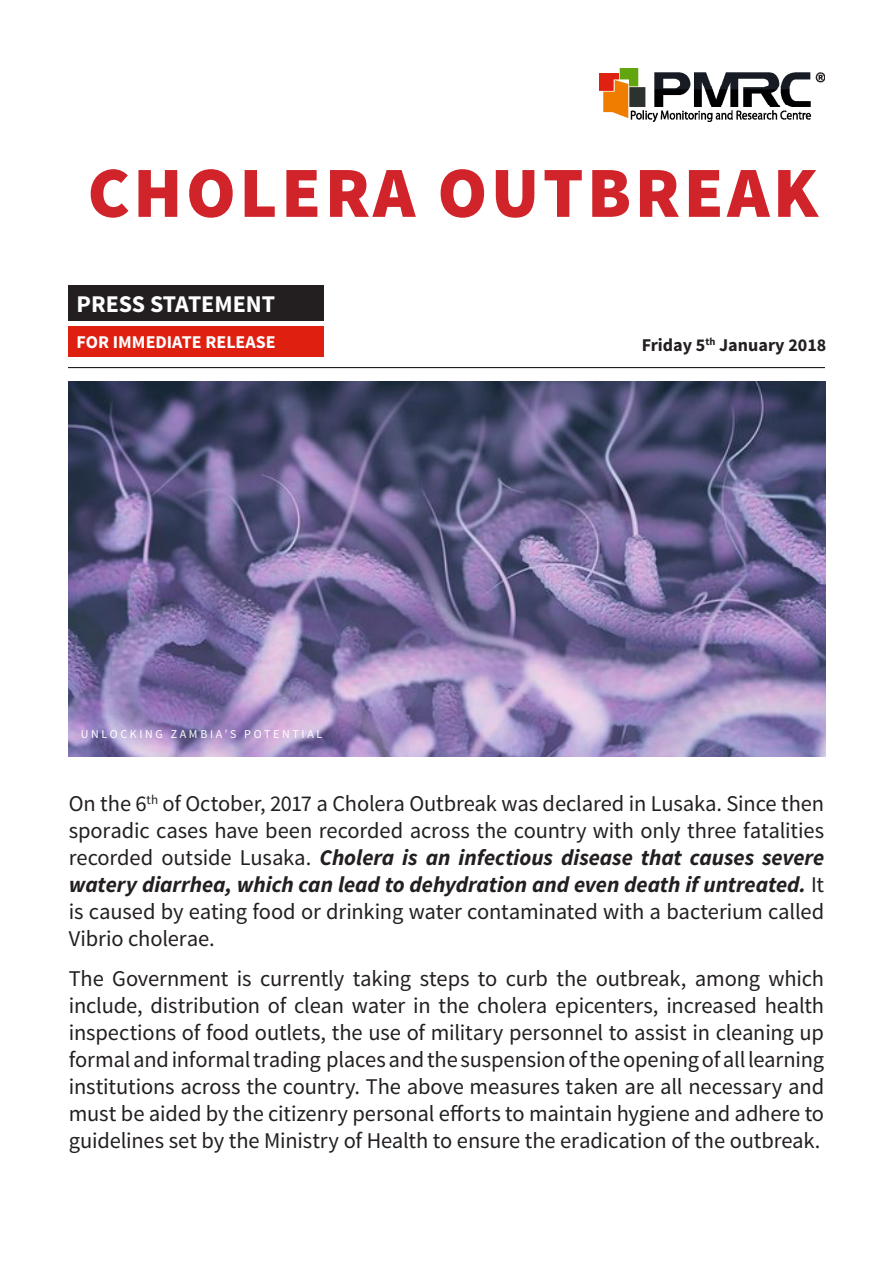
<style>
.page{position:relative;width:893px;height:1263px;background:#fff}
.page>*{position:absolute;margin:0;border:0;box-sizing:border-box;transform-origin:0 0}
.t1{font:900 72px "Source Sans Pro";letter-spacing:.05em;color:#d1232a}
.t2{font:700 24px "Source Sans Pro";color:#fff}
.t3{font:22.5px/27px "Source Sans Pro";letter-spacing:-.005em;color:#231f20;text-align:justify}
.t4{font:700 18px "Source Sans Pro";color:#231f20}
.t5{font:700 18px "Source Sans Pro";color:#fff}
.t6{font:12px "Source Sans Pro";letter-spacing:.225em;color:#fff}
.s1{font-weight:700;font-style:italic}
</style>
<div class="page">
<hr style="left:68px;top:367px;width:757px;height:1px;background:#231f20">
<div style="left:68px;top:286px;width:255px;height:35px;background:#231f20"></div>
<div style="left:68px;top:326px;width:255px;height:31px;background:#df2010"></div>
<img style="left:600px;top:68px;width:225px;height:53px">
<img style="left:69px;top:381px;width:757px;height:376px">
<p class="t1" style="left:88px;top:146px;width:732px">CHOLERA OUTBREAK</p>
<p class="t2" style="left:77px;top:289px;width:200px">PRESS STATEMENT</p>
<p class="t5" style="left:77px;top:331px;width:200px">FOR IMMEDIATE RELEASE</p>
<p class="t4" style="left:642px;top:334px;width:186px">Friday 5<sup>th</sup> January 2018</p>
<p class="t6" style="left:81px;top:727px;width:243px">UNLOCKING ZAMBIA’S POTENTIAL</p>
<p class="t3" style="left:69px;top:791px;width:757px">On the 6<sup>th</sup> of October, 2017 a Cholera Outbreak was declared in Lusaka. Since then sporadic cases have been recorded across the country with only three fatalities recorded outside Lusaka. <span class="s1">Cholera is an infectious disease that causes severe watery diarrhea, which can lead to dehydration and even death if untreated.</span> It is caused by eating food or drinking water contaminated with a bacterium called Vibrio cholerae.</p>
<p class="t3" style="left:69px;top:965px;width:757px">The Government is currently taking steps to curb the outbreak, among which include, distribution of clean water in the cholera epicenters, increased health inspections of food outlets, the use of military personnel to assist in cleaning up formal and informal trading places and the suspension of the opening of all learning institutions across the country. The above measures taken are all necessary and must be aided by the citizenry personal efforts to maintain hygiene and adhere to guidelines set by the Ministry of Health to ensure the eradication of the outbreak.</p>
</div>
